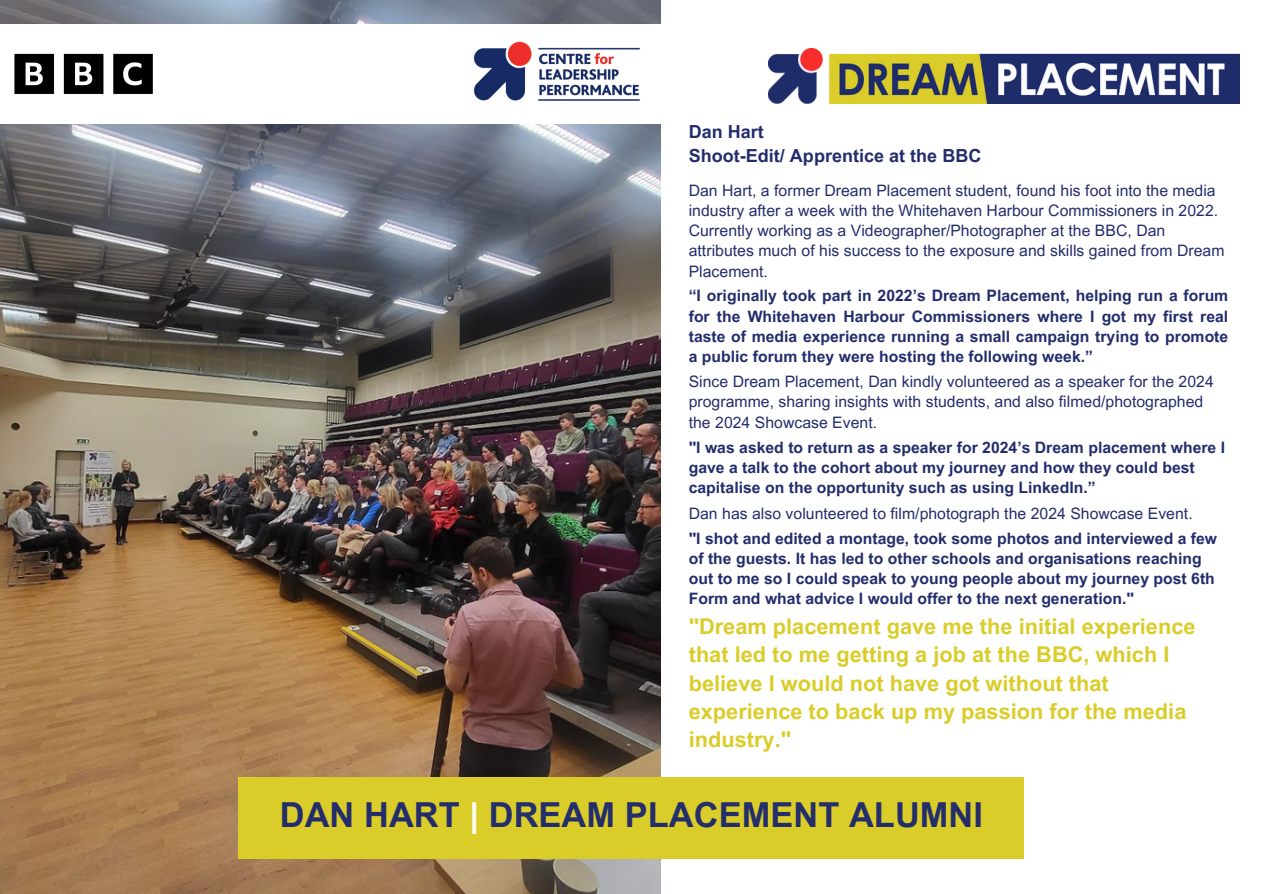
<style>
.page{position:relative;width:1263px;height:894px;background:#fff}
.page>*{position:absolute;margin:0;border:0;box-sizing:border-box;transform-origin:0 0}
.t1{font:700 34.5px "Arial MT Pro";color:#242e6b}
.t2{font:700 21.75px/28.2px "Arial MT Pro";color:#dacd2a}
.t3{font:700 18px/23.7px "Arial MT Pro";color:#232d6c}
.t4{font:700 15.75px/20.2px "Arial MT Pro";color:#232d6c}
.t5{font:15.75px/20.2px "Arial MT Pro";letter-spacing:.005em;color:#232d6c}
.s1{color:#232d6c}
.s2{color:#fff}
</style>
<div class="page">
<img style="left:0;top:0;width:660px;height:893px">
<div style="left:239px;top:776px;width:785px;height:82px;background:#dacd2a"></div>
<img style="left:769px;top:49px;width:470px;height:55px">
<div style="left:0;top:24px;width:670px;height:100px;background:#fff"></div>
<img style="left:473px;top:41px;width:168px;height:60px">
<img style="left:14px;top:53px;width:139px;height:41px">
<h4 class="t3" style="left:689px;top:122px;width:294px">Dan Hart<br>Shoot-Edit/ Apprentice at the BBC</h4>
<h3 class="t5" style="left:689px;top:182px;width:537px">Dan Hart, a former Dream Placement student, found his foot into the media industry after a week with the Whitehaven Harbour Commissioners in 2022.<br>Currently working as a Videographer/Photographer at the BBC, Dan attributes much of his success to the exposure and skills gained from Dream Placement.</h3>
<p class="t4" style="left:689px;top:288px;width:541px;text-align:justify">“I originally took part in 2022’s Dream Placement, helping run a forum for the Whitehaven Harbour Commissioners where I got my first real taste of media experience running a small campaign trying to promote a public forum they were hosting the following week.”</p>
<h4 class="t5" style="left:689px;top:373px;width:527px">Since Dream Placement, Dan kindly volunteered as a speaker for the 2024 programme, sharing insights with students, and also filmed/photographed the 2024 Showcase Event.</h4>
<h4 class="t4" style="left:689px;top:439px;width:538px">"I was asked to return as a speaker for 2024’s Dream placement where I gave a talk to the cohort about my journey and how they could best capitalise on the opportunity such as using LinkedIn.”</h4>
<h2 class="t5" style="left:689px;top:504px;width:505px">Dan has also volunteered to film/photograph the 2024 Showcase Event.</h2>
<h1 class="t4" style="left:689px;top:530px;width:530px">"I shot and edited a montage, took some photos and interviewed a few of the guests. It has led to other schools and organisations reaching out to me so I could speak to young people about my journey post 6th Form and what advice I would offer to the next generation."</h1>
<p class="t2" style="left:689px;top:615px;width:508px">"Dream placement gave me the initial experience that led to me getting a job at the BBC, which I believe I would not have got without that experience to back up my passion for the media industry."</p>
<p class="t1" style="left:280px;top:801px;width:705px"><span class="s1">DAN HART</span> <span class="s2">|</span> DREAM PLACEMENT ALUMNI</p>
</div>
